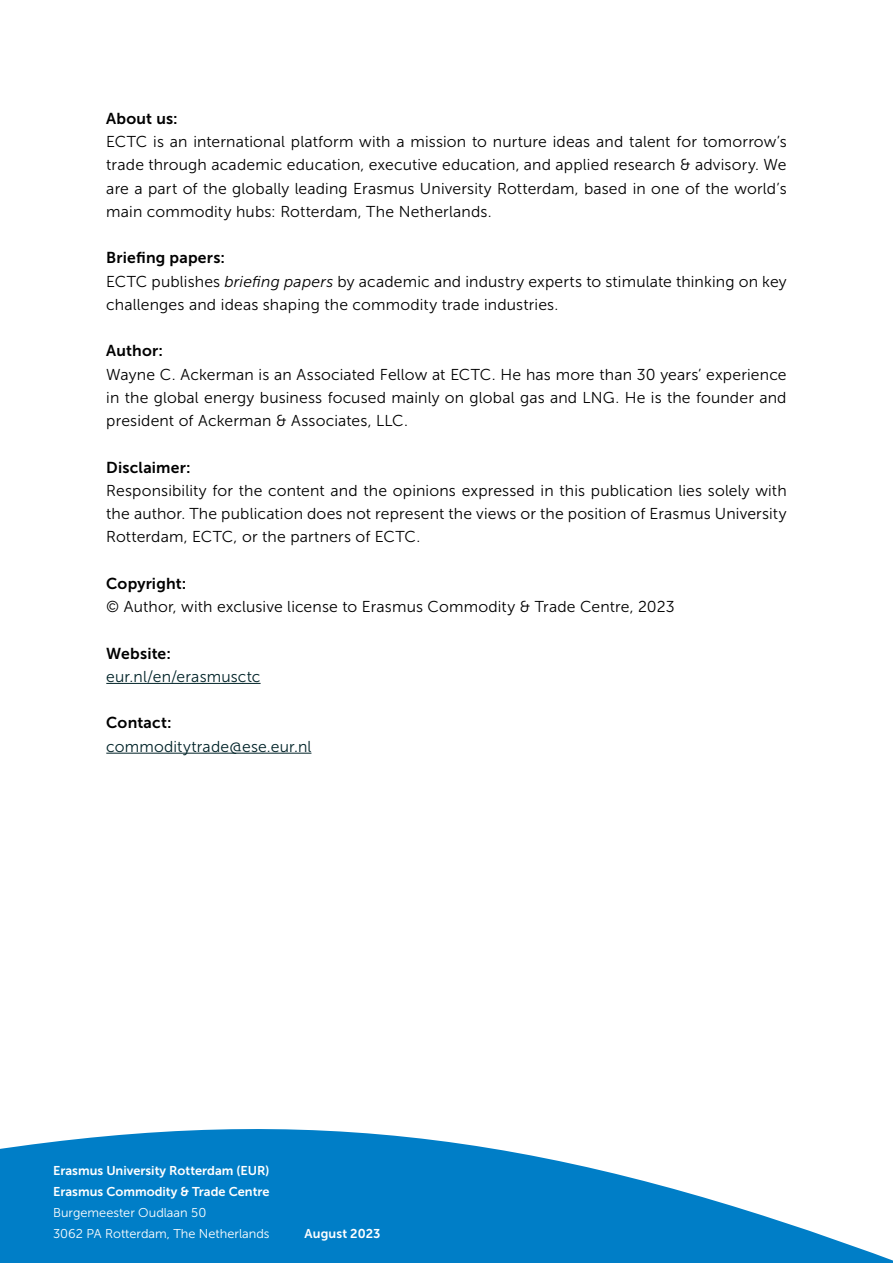
<style>
.page{position:relative;width:893px;height:1263px;background:#fff}
.page>*{position:absolute;margin:0;border:0;box-sizing:border-box;transform-origin:0 0}
.t1{font:15.75px/23.2px "Museo Sans 300";letter-spacing:.01em;color:#000;text-align:justify}
.t2{font:15.75px "Museo Sans 700";letter-spacing:.01em;color:#000}
.t3{font:15.75px "Museo Sans 300";letter-spacing:.01em;color:#002328}
.t4{font:12.75px/21px "Museo Sans 700";color:#fff}
.t5{font:12.75px/21px "Museo Sans 300";color:#fff}
.s1{font-style:italic}
</style>
<div class="page">
<hr style="left:106px;top:683px;width:155px;height:1px;background:#002328">
<hr style="left:106px;top:753px;width:205px;height:1px;background:#002328">
<svg style="left:0;top:1129px;width:893px;height:134px;fill:#007ec7"></svg>
<p class="t2" style="left:106px;top:110px;width:73px">About us:</p>
<p class="t1" style="left:106px;top:130px;width:682px">ECTC is an international platform with a mission to nurture ideas and talent for tomorrow’s trade through academic education, executive education, and applied research &amp; advisory. We are a part of the globally leading Erasmus University Rotterdam, based in one of the world’s main commodity hubs: Rotterdam, The Netherlands.</p>
<p class="t2" style="left:106px;top:249px;width:120px">Briefing papers:</p>
<p class="t1" style="left:106px;top:270px;width:682px">ECTC publishes <span class="s1">briefing papers</span> by academic and industry experts to stimulate thinking on key challenges and ideas shaping the commodity trade industries.</p>
<p class="t2" style="left:106px;top:342px;width:58px">Author:</p>
<p class="t1" style="left:106px;top:363px;width:682px">Wayne C. Ackerman is an Associated Fellow at ECTC. He has more than 30 years’ experience in the global energy business focused mainly on global gas and LNG. He is the founder and president of Ackerman &amp; Associates, LLC.</p>
<p class="t2" style="left:106px;top:458px;width:86px">Disclaimer:</p>
<p class="t1" style="left:106px;top:479px;width:682px">Responsibility for the content and the opinions expressed in this publication lies solely with the author. The publication does not represent the views or the position of Erasmus University Rotterdam, ECTC, or the partners of ECTC.</p>
<p class="t2" style="left:106px;top:574px;width:81px">Copyright:</p>
<p class="t1" style="left:106px;top:595px;width:570px">© Author, with exclusive license to Erasmus Commodity &amp; Trade Centre, 2023</p>
<p class="t2" style="left:106px;top:644px;width:66px">Website:</p>
<p class="t3" style="left:106px;top:668px;width:156px">eur.nl/en/erasmusctc</p>
<p class="t2" style="left:106px;top:714px;width:67px">Contact:</p>
<p class="t3" style="left:106px;top:738px;width:207px">commoditytrade@ese.eur.nl</p>
<p class="t4" style="left:53px;top:1160px;width:218px">Erasmus University Rotterdam (EUR)<br>Erasmus Commodity &amp; Trade Centre</p>
<p class="t5" style="left:53px;top:1202px;width:218px">Burgemeester Oudlaan 50<br>3062 PA Rotterdam, The Netherlands</p>
<p class="t4" style="left:305px;top:1223px;width:78px">August 2023</p>
</div>
